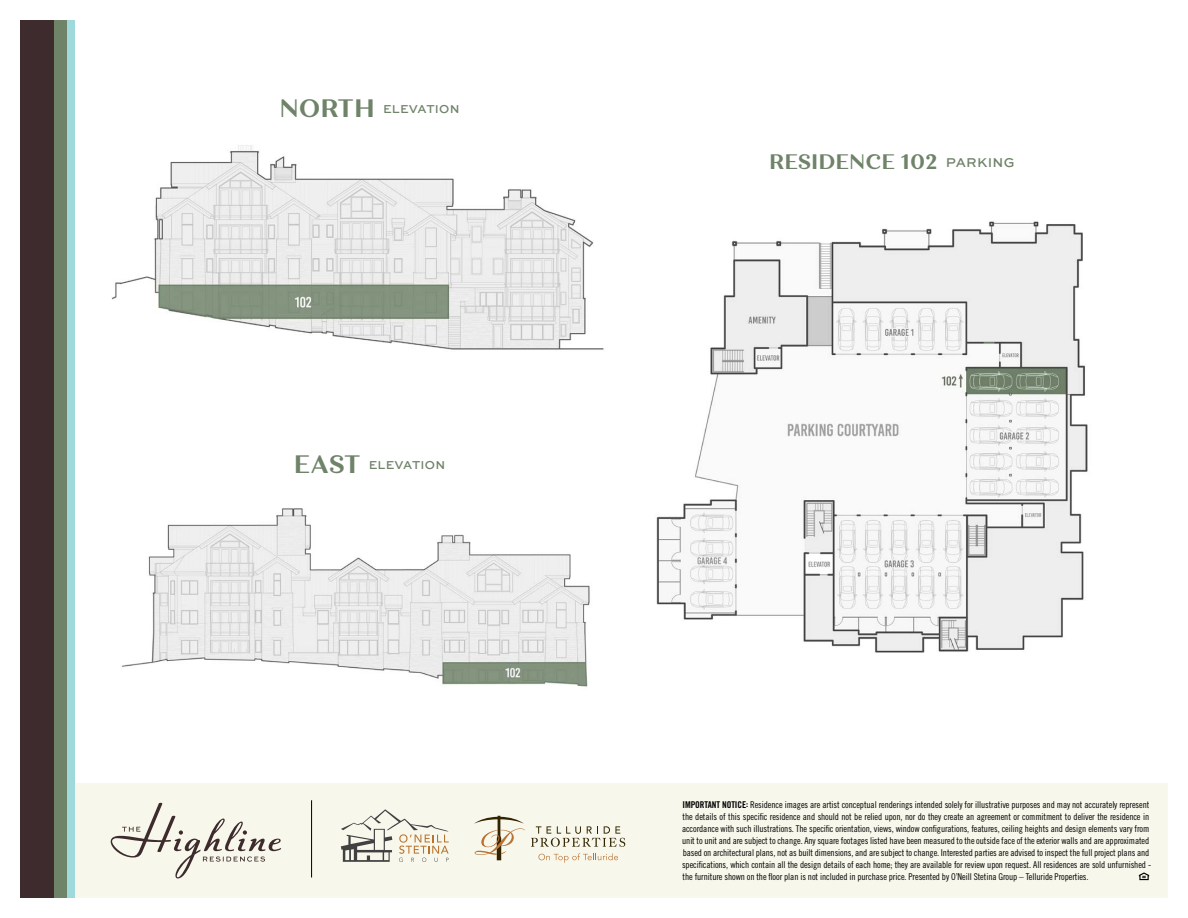
<style>
.page{position:relative;width:1188px;height:918px;background:#fff}
.page>*{position:absolute;margin:0;border:0;box-sizing:border-box;transform-origin:0 0}
.t1{font:700 21px "Quiche Text";color:#6f8369}
.t2{font:500 12.15px "Sweet Sans Pro";letter-spacing:.02em;color:#6f8369}
.t3{font:9.3px/12px "Trade Gothic LT Std Cn 18";letter-spacing:-.01em;color:#000}
.s1{font-family:"Quiche Text";font-weight:700;font-size:25.2px}
.s2{font-family:"Sweet Sans Pro";font-weight:500;font-size:13.5px}
.s3{font-family:"Trade Gothic LT Std Bd Cn 20"}
</style>
<div class="page">
<div style="left:75px;top:783px;width:1093px;height:115px;background:#f7f7eb"></div>
<svg style="left:341px;top:809px;width:108px;height:53px"></svg>
<svg style="left:474px;top:816px;width:51px;height:44px"></svg>
<svg style="left:538px;top:853px;width:80px;height:10px"></svg>
<svg style="left:531px;top:826px;width:94px;height:21px"></svg>
<hr style="left:311px;top:800px;width:1px;height:77px;background:#000">
<svg style="left:1139px;top:872px;width:10px;height:8px"></svg>
<svg style="left:111px;top:802px;width:170px;height:76px"></svg>
<div style="left:20px;top:20px;width:34px;height:878px;background:#3d2b2d"></div>
<div style="left:54px;top:20px;width:14px;height:878px;background:#6f8369"></div>
<div style="left:68px;top:20px;width:7px;height:878px;background:#9fd9db"></div>
<img style="left:656px;top:221px;width:432px;height:432px">
<img style="left:112px;top:145px;width:492px;height:205px">
<img style="left:121px;top:508px;width:469px;height:179px">
<h2 class="t2" style="left:279px;top:100px;width:182px"><span class="s1">NORTH</span> ELEVATION</h2>
<h2 class="t2" style="left:294px;top:456px;width:153px"><span class="s1">EAST</span> ELEVATION</h2>
<h1 class="t1" style="left:769px;top:149px;width:247px">RESIDENCE 102 <span class="s2">PARKING</span></h1>
<p class="t3" style="left:682px;top:799px;width:471px"><span class="s3">IMPORTANT NOTICE</span><sup>:</sup> Residence images are artist conceptual renderings intended solely for illustrative purposes and may not accurately represent the details of this specific residence and should not be relied upon, nor do they create an agreement or commitment to deliver the residence in accordance with such illustrations. The specific orientation, views, window configurations, features, ceiling heights and design elements vary from unit to unit and are subject to change. Any square footages listed have been measured to the outside face of the exterior walls and are approximated based on architectural plans, not as built dimensions, and are subject to change. Interested parties are advised to inspect the full project plans and specifications, which contain all the design details of each home; they are available for review upon request. All residences are sold unfurnished - the furniture shown on the floor plan is not included in purchase price. Presented by O’Neill Stetina Group – Telluride Properties.</p>
</div>
